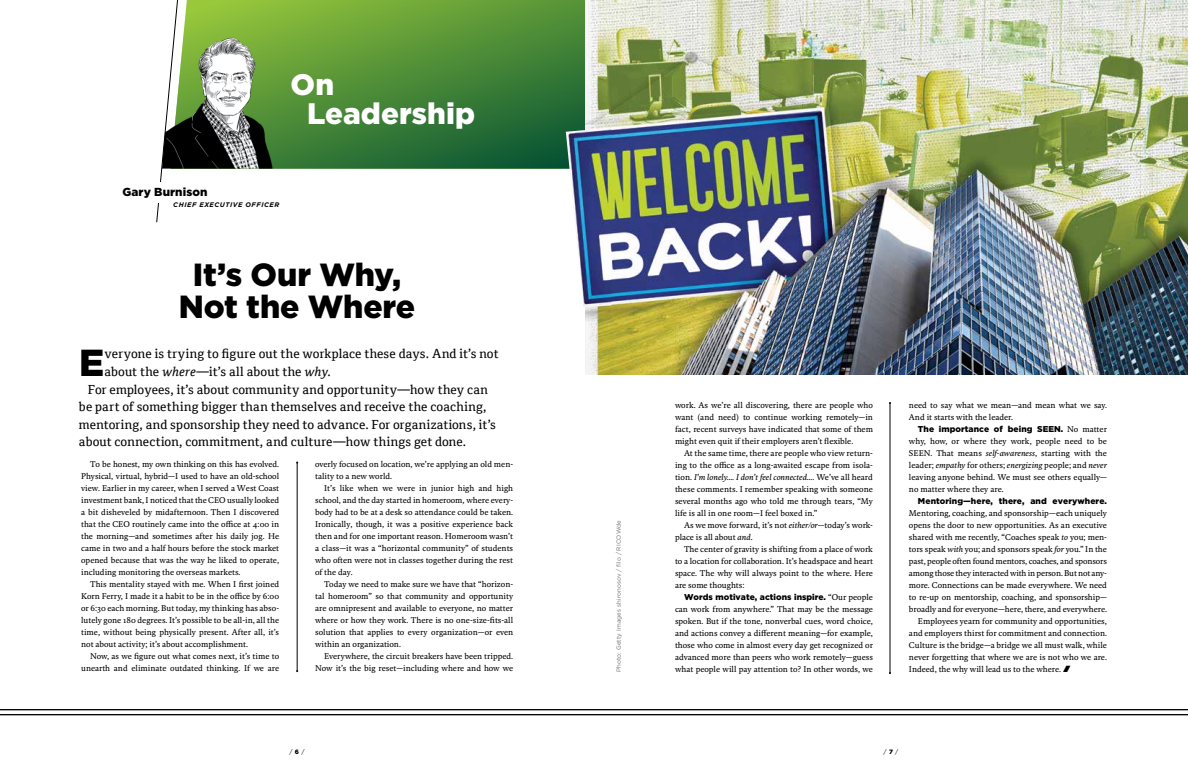
<style>
.page{position:relative;width:1188px;height:774px;background:#fff}
.page>*{position:absolute;margin:0;border:0;box-sizing:border-box;transform-origin:0 0}
.t1{font:900 37.6px "Gotham";color:#000}
.t2{font:900 32px/32px "Gotham";letter-spacing:-.005em;color:#000;text-align:center}
.t3{font:900 29.6px/28.8px "Gotham";letter-spacing:.005em;color:#fff}
.t4{font:12.6px "Cordale";letter-spacing:.005em;color:#000}
.t5{font:900 11.6px "Gotham";letter-spacing:.01em;color:#000}
.t6{font:8.5px/12px "Kievit Serif";color:#000;text-align:justify}
.t7{font:900 8.5px "Gotham";letter-spacing:.005em;color:#000}
.t8{font:italic 700 6.6px "Gotham";letter-spacing:.085em;color:#000}
.t9{font:6.3px "Gotham";color:#000}
.t10{font:6px "Gotham";letter-spacing:.025em;color:#6d6e71}
.s1{font-style:italic}
.s2{font-weight:900}
.s3{font-family:"Kievit Serif";font-weight:400}
.s4{font-family:"Ross Madrid Briefings Endbugs";font-size:9px}
</style>
<div class="page">
<svg style="left:183px;top:0;width:402px;height:169px;background:#4b8a37"></svg>
<svg style="left:156px;top:0;width:22px;height:223px"></svg>
<img style="left:162px;top:36px;width:116px;height:133px">
<div style="left:122px;top:182px;width:175px;height:21px;background:#fff"></div>
<div style="left:173px;top:203px;width:114px;height:5px;background:#fff"></div>
<hr style="left:0;top:709px;width:1188px;height:1px;background:#000">
<hr style="left:0;top:714px;width:1188px;height:1px;background:#000">
<hr style="left:890px;top:403px;width:1px;height:270px;background:#000">
<hr style="left:297px;top:463px;width:1px;height:208px;background:#000">
<img style="left:585px;top:0;width:603px;height:375px">
<img style="left:566px;top:128px;width:46px;height:179px">
<h3 class="t3" style="left:307px;top:70px;width:170px;text-indent:-16px">On<br>Leadership</h3>
<h3 class="t5" style="left:122px;top:184px;width:87px">Gary Burnison</h3>
<p class="t8" style="left:173px;top:201px;width:108px">CHIEF EXECUTIVE OFFICER</p>
<h2 class="t2" style="left:179px;top:259px;width:238px">It’s Our Why,<br>Not the Where</h2>
<h1 class="t1" style="left:79px;top:337px;width:27px">E</h1>
<h3 class="t4" style="left:104px;top:347px;width:396px">veryone is trying to figure out the workplace these days. And it’s not</h3>
<h3 class="t4" style="left:104px;top:364px;width:228px">about the <span class="s1">where</span>—it’s all about the <span class="s1">why</span>.</h3>
<h3 class="t4" style="left:88px;top:382px;width:402px">For employees, it’s about community and opportunity—how they can</h3>
<h3 class="t4" style="left:79px;top:399px;width:409px">be part of something bigger than themselves and receive the coaching,</h3>
<h3 class="t4" style="left:79px;top:417px;width:419px">mentoring, and sponsorship they need to advance. For organizations, it’s</h3>
<h3 class="t4" style="left:79px;top:434px;width:389px">about connection, commitment, and culture—how things get done.</h3>
<p class="t6" style="left:81px;top:458px;width:200px;text-indent:9px">To be honest, my own thinking on this has evolved.<br>Physical, virtual, hybrid—I used to have an old-school view. Earlier in my career, when I served a West Coast investment bank, I noticed that the CEO usually looked a bit disheveled by midafternoon. Then I discovered that the CEO routinely came into the office at 4:00 in the morning—and sometimes after his daily jog. He came in two and a half hours before the stock market opened because that was the way he liked to operate, including monitoring the overseas markets.</p>
<p class="t6" style="left:81px;top:578px;width:200px;text-indent:9px">This mentality stayed with me. When I first joined Korn Ferry, I made it a habit to be in the office by 6:00 or 6:30 each morning. But today, my thinking has abso&shy;lutely gone 180 degrees. It’s possible to be all-in, all the time, without being physically present. After all, it’s not about activity; it’s about accomplishment.</p>
<p class="t6" style="left:81px;top:650px;width:200px;text-align:right">Now, as we figure out what comes next, it’s time to unearth and eliminate outdated thinking. If we are</p>
<p class="t6" style="left:315px;top:458px;width:200px">overly focused on location, we’re applying an old men&shy;tality to a new world.</p>
<p class="t6" style="left:315px;top:482px;width:200px;text-indent:9px">It’s like when we were in junior high and high school, and the day started in homeroom, where every&shy;body had to be at a desk so attendance could be taken.<br>Ironically, though, it was a positive experience back then and for one important reason. Homeroom wasn’t a class—it was a “horizontal community” of students who often were not in classes together during the rest of the day.  </p>
<p class="t6" style="left:315px;top:578px;width:200px;text-indent:9px">Today we need to make sure we have that “horizon&shy;tal homeroom” so that community and opportunity are omnipresent and available to everyone, no matter where or how they work. There is no one-size-fits-all solution that applies to every organization—or even within an organization.</p>
<p class="t6" style="left:315px;top:650px;width:200px;text-align:right">Everywhere, the circuit breakers have been tripped.<br>Now it’s the big reset—including where and how we</p>
<p class="t9" style="left:289px;top:748px;width:17px">/ <span class="s2">6</span> /</p>
<p class="t10" style="left:615px;top:672px;width:153px;rotate:-90deg">Photo: Getty Images shironosov / filo / RICOWde</p>
<p class="t6" style="left:675px;top:399px;width:200px">work. As we’re all discovering, there are people who want (and need) to continue working remotely—in fact, recent surveys have indicated that some of them might even quit if their employers aren’t flexible.</p>
<p class="t6" style="left:675px;top:447px;width:200px;text-indent:9px">At the same time, there are people who view return&shy;ing to the office as a long-awaited escape from isola&shy;tion. <span class="s1">I’m lonely…. I don’t feel connected….</span> We’ve all heard these comments. I remember speaking with someone several months ago who told me through tears, “My life is all in one room—I feel boxed in.”</p>
<p class="t6" style="left:675px;top:519px;width:199px;text-indent:9px">As we move forward, it’s not <span class="s1">either/or</span>—today’s work&shy;place is all about <span class="s1">and</span>.</p>
<p class="t6" style="left:675px;top:543px;width:200px;text-indent:9px">The center of gravity is shifting from a place of work to a location for collaboration. It’s headspace and heart space. The why will always point to the where. Here are some thoughts:</p>
<p class="t7" style="left:684px;top:591px;width:191px">Words motivate, actions inspire. <span class="s3">“Our people</span></p>
<p class="t6" style="left:675px;top:603px;width:200px">can work from anywhere.” That may be the message spoken. But if the tone, nonverbal cues, word choice, and actions convey a different meaning—for example, those who come in almost every day get recognized or advanced more than peers who work remotely—guess what people will pay attention to? In other words, we</p>
<p class="t6" style="left:909px;top:399px;width:200px">need to say what we mean—and mean what we say.<br>And it starts with the leader.</p>
<p class="t7" style="left:918px;top:423px;width:191px">The importance of being SEEN. <span class="s3">No matter</span></p>
<p class="t6" style="left:909px;top:435px;width:200px">why, how, or where they work, people need to be SEEN. That means <span class="s1">self-awareness</span>, starting with the leader; <span class="s1">empathy</span> for others; <span class="s1">energizing</span> people; and <span class="s1">never </span>leaving anyone behind. We must see others equally— no matter where they are.</p>
<p class="t7" style="left:918px;top:495px;width:191px">Mentoring—here, there, and everywhere.</p>
<p class="t6" style="left:909px;top:507px;width:199px">Mentoring, coaching, and sponsorship—each uniquely</p>
<p class="t6" style="left:909px;top:519px;width:199px">opens the door to new opportunities. As an executive</p>
<p class="t6" style="left:909px;top:531px;width:199px">shared with me recently, “Coaches speak <span class="s1">to</span> you; men-</p>
<p class="t6" style="left:909px;top:543px;width:199px">tors speak <span class="s1">with</span> you; and sponsors speak <span class="s1">for</span> you.” In the</p>
<p class="t6" style="left:909px;top:555px;width:199px">past, people often found mentors, coaches, and sponsors</p>
<p class="t6" style="left:909px;top:567px;width:199px">among those they interacted with in person. But not any-</p>
<p class="t6" style="left:909px;top:579px;width:200px">more. Connections can be made everywhere. We need</p>
<p class="t6" style="left:909px;top:591px;width:200px">to re-up on mentorship, coaching, and sponsorship—</p>
<p class="t6" style="left:909px;top:603px;width:199px">broadly and for everyone—here, there, and everywhere.</p>
<p class="t6" style="left:918px;top:615px;width:190px">Employees yearn for community and opportunities,</p>
<p class="t6" style="left:909px;top:627px;width:199px">and employers thirst for commitment and connection.</p>
<p class="t6" style="left:909px;top:639px;width:199px">Culture is the bridge—a bridge we all must walk, while</p>
<p class="t6" style="left:909px;top:651px;width:199px">never forgetting that where we are is not who we are.</p>
<p class="t6" style="left:909px;top:663px;width:165px">Indeed, the why will lead us to the where. <span class="s4">1</span></p>
<p class="t9" style="left:883px;top:748px;width:17px">/ <span class="s2">7</span> /</p>
</div>
